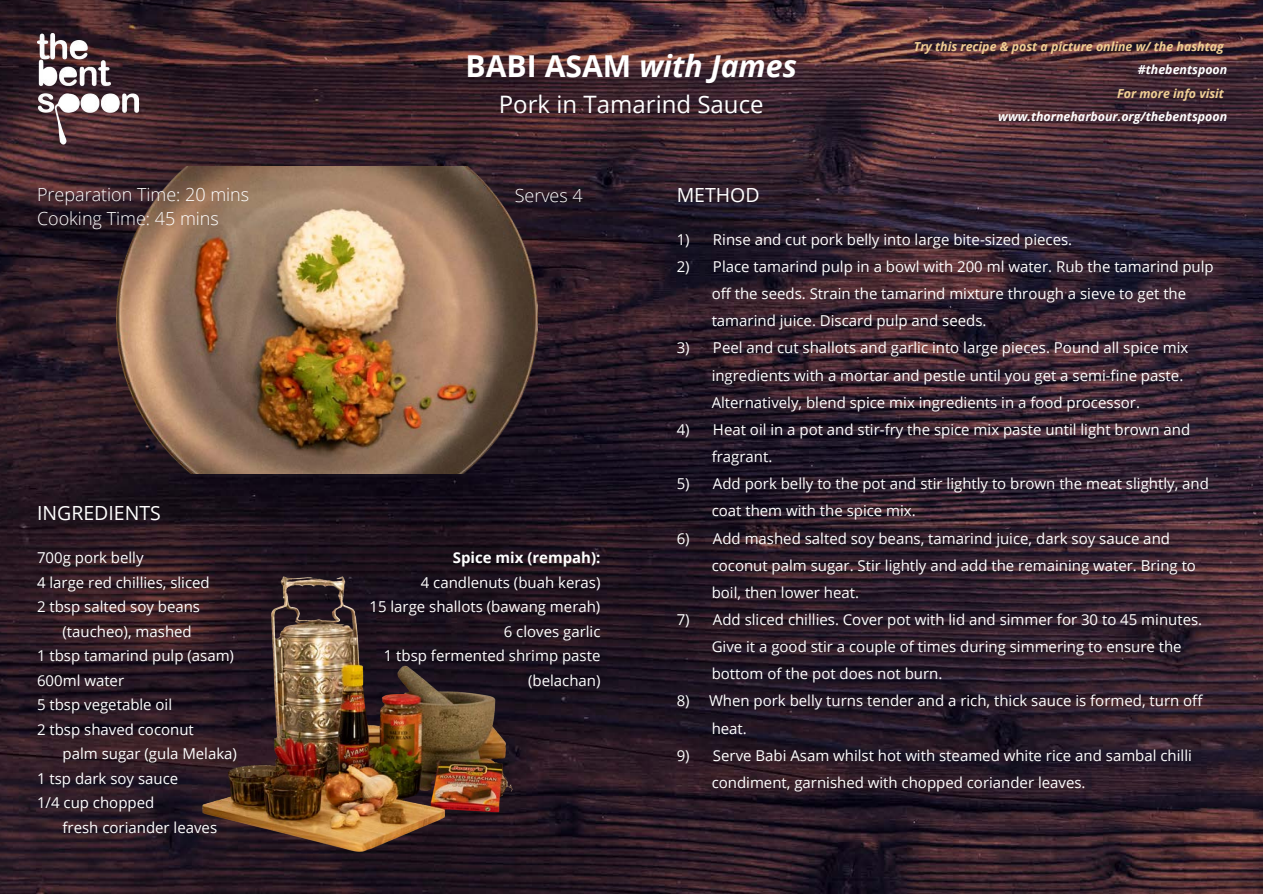
<style>
.page{position:relative;width:1263px;height:894px;background:#fff}
.page>*{position:absolute;margin:0;border:0;box-sizing:border-box;transform-origin:0 0}
.t1{font:italic 700 30.15px "Open Sans";color:#fff}
.t2{font:24px "Open Sans";color:#fff}
.t3{font:19.5px "Open Sans";color:#fff}
.t4{font:300 18px/24.8px "Open Sans";color:#fff}
.t5{font:15px/27.2px "Open Sans";color:#fff}
.t6{font:700 15px "Open Sans";color:#fff}
.t7{font:italic 700 12.45px "Open Sans";color:#f1d095}
.t8{font:italic 700 12.45px "Open Sans";color:#fff}
.s1{font-style:normal}
</style>
<div class="page">
<img style="left:0;top:0;width:1263px;height:893px">
<img style="left:37px;top:34px;width:101px;height:111px">
<img style="left:171px;top:567px;width:430px;height:287px">
<img style="left:116px;top:166px;width:422px;height:307px">
<h1 class="t1" style="left:465px;top:45px;width:333px"><span class="s1">BABI ASAM</span> with James</h1>
<h2 class="t2" style="left:499px;top:87px;width:266px">Pork in Tamarind Sauce</h2>
<p class="t4" style="left:37px;top:181px;width:214px">Preparation Time: 20 mins<br>Cooking Time: 45 mins</p>
<h3 class="t3" style="left:677px;top:181px;width:84px">METHOD</h3>
<p class="t4" style="left:515px;top:183px;width:70px">Serves 4</p>
<p class="t7" style="left:914px;top:38px;width:312px">Try this recipe &amp; post a picture online w/ the hashtag</p>
<p class="t8" style="left:1138px;top:61px;width:91px">#thebentspoon</p>
<p class="t7" style="left:1117px;top:84px;width:108px">For more info visit</p>
<p class="t8" style="left:998px;top:107px;width:230px">www.thorneharbour.org/thebentspoon</p>
<h3 class="t3" style="left:37px;top:499px;width:125px">INGREDIENTS</h3>
<p class="t5" style="left:37px;top:543px;width:108px">700g pork belly</p>
<p class="t5" style="left:37px;top:568px;width:174px">4 large red chillies, sliced</p>
<p class="t5" style="left:37px;top:592px;width:165px">2 tbsp salted soy beans</p>
<p class="t5" style="left:63px;top:617px;width:131px">(taucheo), mashed</p>
<p class="t5" style="left:37px;top:641px;width:198px">1 tbsp tamarind pulp (asam)</p>
<p class="t5" style="left:37px;top:666px;width:89px">600ml water</p>
<p class="t5" style="left:37px;top:690px;width:137px">5 tbsp vegetable oil</p>
<p class="t5" style="left:37px;top:715px;width:158px">2 tbsp shaved coconut</p>
<p class="t5" style="left:63px;top:739px;width:176px">palm sugar (gula Melaka)</p>
<p class="t5" style="left:37px;top:764px;width:143px">1 tsp dark soy sauce</p>
<p class="t5" style="left:37px;top:788px;width:119px">1/4 cup chopped</p>
<p class="t5" style="left:63px;top:813px;width:156px">fresh coriander leaves</p>
<p class="t6" style="left:453px;top:547px;width:149px">Spice mix (rempah):</p>
<p class="t5" style="left:369px;top:569px;width:233px;line-height:24.5px;text-align:right">4 candlenuts (buah keras)<br>15 large shallots (bawang merah)<br>6 cloves garlic<br>1 tbsp fermented shrimp paste (belachan)</p>
<p class="t5" style="left:677px;top:225px;width:397px">1) Rinse and cut pork belly into large bite-sized pieces.</p>
<p class="t5" style="left:712px;top:252px;width:504px;text-indent:-35px">2) Place tamarind pulp in a bowl with 200 ml water. Rub the tamarind pulp off the seeds. Strain the tamarind mixture through a sieve to get the tamarind juice. Discard pulp and seeds.</p>
<p class="t5" style="left:712px;top:334px;width:478px;text-indent:-35px">3) Peel and cut shallots and garlic into large pieces. Pound all spice mix ingredients with a mortar and pestle until you get a semi-fine paste.<br>Alternatively, blend spice mix ingredients in a food processor.</p>
<p class="t5" style="left:712px;top:415px;width:480px;text-indent:-35px">4) Heat oil in a pot and stir-fry the spice mix paste until light brown and fragrant.</p>
<p class="t5" style="left:712px;top:469px;width:499px;text-indent:-35px">5) Add pork belly to the pot and stir lightly to brown the meat slightly, and coat them with the spice mix.</p>
<p class="t5" style="left:712px;top:524px;width:486px;text-indent:-35px">6) Add mashed salted soy beans, tamarind juice, dark soy sauce and coconut palm sugar. Stir lightly and add the remaining water. Bring to boil, then lower heat.</p>
<p class="t5" style="left:712px;top:605px;width:492px;text-indent:-35px">7) Add sliced chillies. Cover pot with lid and simmer for 30 to 45 minutes.<br>Give it a good stir a couple of times during simmering to ensure the bottom of the pot does not burn.</p>
<p class="t5" style="left:712px;top:686px;width:492px;text-indent:-35px">8) When pork belly turns tender and a rich, thick sauce is formed, turn off heat.</p>
<p class="t5" style="left:712px;top:741px;width:482px;text-indent:-35px">9) Serve Babi Asam whilst hot with steamed white rice and sambal chilli condiment, garnished with chopped coriander leaves.</p>
</div>
